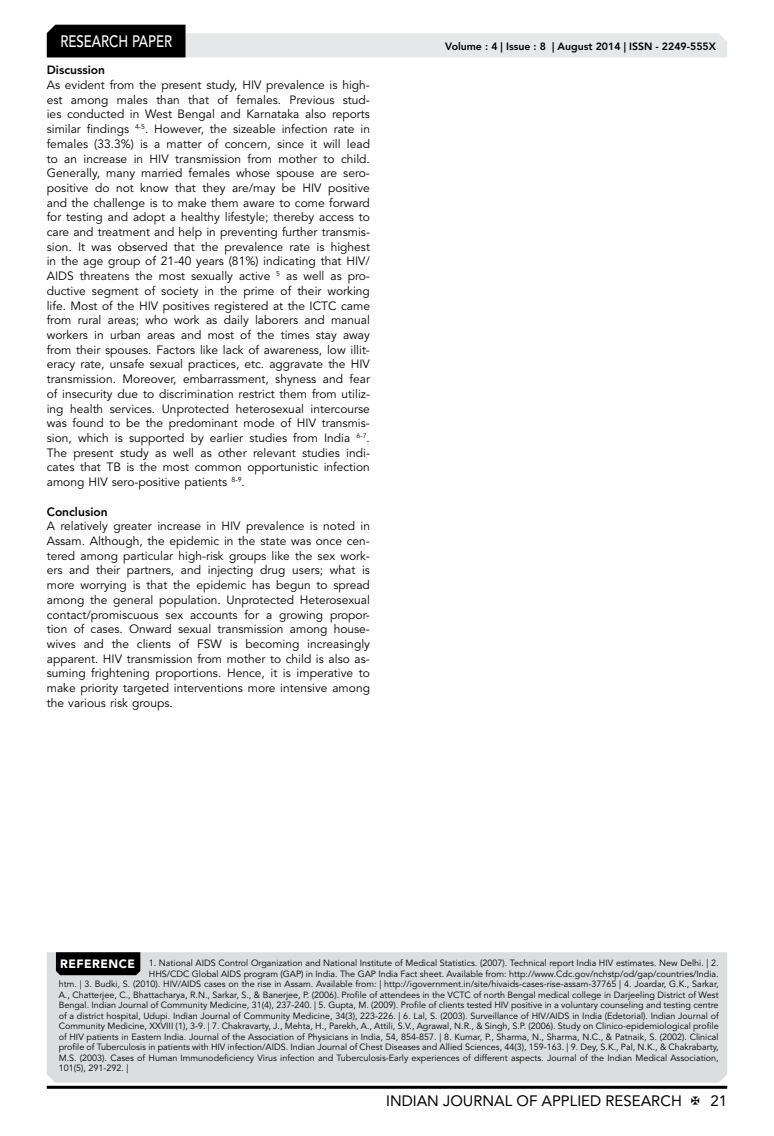
<style>
.page{position:relative;width:774px;height:1136px;background:#fff}
.page>*{position:absolute;margin:0;border:0;box-sizing:border-box;transform-origin:0 0}
.t1{font:500 16.5px "Avenir LT Std";color:#fff;scale:.8 1}
.t2{font:15px "Avenir LT Std";color:#000}
.t3{font:12px/14.7px "Avenir LT Std";color:#000;text-align:justify}
.t4{font:800 12px "Avenir LT Std";color:#000}
.t5{font:800 10.5px "Avenir LT Std";color:#000}
.t6{font:9px "Avenir LT Std";color:#000}
.s1{font-weight:900;font-size:12px;color:#fff}
</style>
<div class="page">
<hr style="left:47px;top:1085px;width:680px;height:3px;background:#000">
<svg style="left:47px;top:25px;width:680px;height:32px"></svg>
<div style="left:47px;top:952px;width:680px;height:130px;background:#dcddde"></div>
<div style="left:56px;top:952px;width:84px;height:23px;background:#000"></div>
<h1 class="t1" style="left:60px;top:32px;width:139px">RESEARCH PAPER</h1>
<p class="t4" style="left:47px;top:63px;width:60px">Discussion</p>
<p class="t3" style="left:47px;top:78px;width:325px">As evident from the present study, HIV prevalence is high&shy;est among males than that of females. Previous stud&shy;ies conducted in West Bengal and Karnataka also reports similar findings <sup>4-5</sup>. However, the sizeable infection rate in females (33.3%) is a matter of concern, since it will lead to an increase in HIV transmission from mother to child.<br>Generally, many married females whose spouse are sero&shy;positive do not know that they are/may be HIV positive and the challenge is to make them aware to come forward for testing and adopt a healthy lifestyle; thereby access to care and treatment and help in preventing further transmis&shy;sion. It was observed that the prevalence rate is highest in the age group of 21-40 years (81%) indicating that HIV/ AIDS threatens the most sexually active <sup>5</sup> as well as pro&shy;ductive segment of society in the prime of their working life. Most of the HIV positives registered at the ICTC came from rural areas; who work as daily laborers and manual workers in urban areas and most of the times stay away from their spouses. Factors like lack of awareness, low illit&shy;eracy rate, unsafe sexual practices, etc. aggravate the HIV transmission. Moreover, embarrassment, shyness and fear of insecurity due to discrimination restrict them from utiliz&shy;ing health services. Unprotected heterosexual intercourse was found to be the predominant mode of HIV transmis&shy;sion, which is supported by earlier studies from India <sup>6-7</sup>.<br>The present study as well as other relevant studies indi&shy;cates that TB is the most common opportunistic infection among HIV sero-positive patients <sup>8-9</sup>.</p>
<p class="t4" style="left:47px;top:504px;width:62px">Conclusion</p>
<p class="t3" style="left:47px;top:519px;width:325px">A relatively greater increase in HIV prevalence is noted in Assam. Although, the epidemic in the state was once cen&shy;tered among particular high-risk groups like the sex work&shy;ers and their partners, and injecting drug users; what is more worrying is that the epidemic has begun to spread among the general population. Unprotected Heterosexual contact/promiscuous sex accounts for a growing propor&shy;tion of cases. Onward sexual transmission among house&shy;wives and the clients of FSW is becoming increasingly apparent. HIV transmission from mother to child is also as&shy;suming frightening proportions. Hence, it is imperative to make priority targeted interventions more intensive among the various risk groups.</p>
<p class="t5" style="left:445px;top:41px;width:272px">Volume : 4 | Issue : 8 | August 2014 | ISSN - 2249-555X</p>
<p class="t6" style="left:60px;top:957px;width:660px"><span class="s1">REFERENCE</span> 1. National AIDS Control Organization and National Institute of Medical Statistics. (2007). Technical report India HIV estimates. New Delhi. | 2.</p>
<p class="t6" style="left:149px;top:968px;width:571px">HHS/CDC Global AIDS program (GAP) in India. The GAP India Fact sheet. Available from: http://www.Cdc.gov/nchstp/od/gap/countries/India.</p>
<p class="t6" style="left:59px;top:978px;width:661px">htm. | 3. Budki, S. (2010). HIV/AIDS cases on the rise in Assam. Available from: | http://igovernment.in/site/hivaids-cases-rise-assam-37765 | 4. Joardar, G.K., Sarkar,</p>
<p class="t6" style="left:59px;top:989px;width:661px">A., Chatterjee, C., Bhattacharya, R.N., Sarkar, S., &amp; Banerjee, P. (2006). Profile of attendees in the VCTC of north Bengal medical college in Darjeeling District of West</p>
<p class="t6" style="left:59px;top:999px;width:661px">Bengal. Indian Journal of Community Medicine, 31(4), 237-240. | 5. Gupta, M. (2009). Profile of clients tested HIV positive in a voluntary counseling and testing centre</p>
<p class="t6" style="left:59px;top:1010px;width:661px">of a district hospital, Udupi. Indian Journal of Community Medicine, 34(3), 223-226. | 6. Lal, S. (2003). Surveillance of HIV/AIDS in India (Edetorial). Indian Journal of</p>
<p class="t6" style="left:59px;top:1020px;width:661px">Community Medicine, XXVIII (1), 3-9. | 7. Chakravarty, J., Mehta, H., Parekh, A., Attili, S.V., Agrawal, N.R., &amp; Singh, S.P. (2006). Study on Clinico-epidemiological profile</p>
<p class="t6" style="left:59px;top:1031px;width:661px">of HIV patients in Eastern India. Journal of the Association of Physicians in India, 54, 854-857. | 8. Kumar, P., Sharma, N., Sharma, N.C., &amp; Patnaik, S. (2002). Clinical</p>
<p class="t6" style="left:59px;top:1041px;width:661px">profile of Tuberculosis in patients with HIV infection/AIDS. Indian Journal of Chest Diseases and Allied Sciences, 44(3), 159-163. | 9. Dey, S.K., Pal, N.K., &amp; Chakrabarty,</p>
<p class="t6" style="left:59px;top:1052px;width:661px">M.S. (2003). Cases of Human Immunodeficiency Virus infection and Tuberculosis-Early experiences of different aspects. Journal of the Indian Medical Association,</p>
<p class="t6" style="left:59px;top:1062px;width:71px">101(5), 291-292. |</p>
<p class="t2" style="left:386px;top:1091px;width:297px">INDIAN JOURNAL OF APPLIED RESEARCH</p>
<p class="t2" style="left:710px;top:1091px;width:18px">21</p>
</div>
